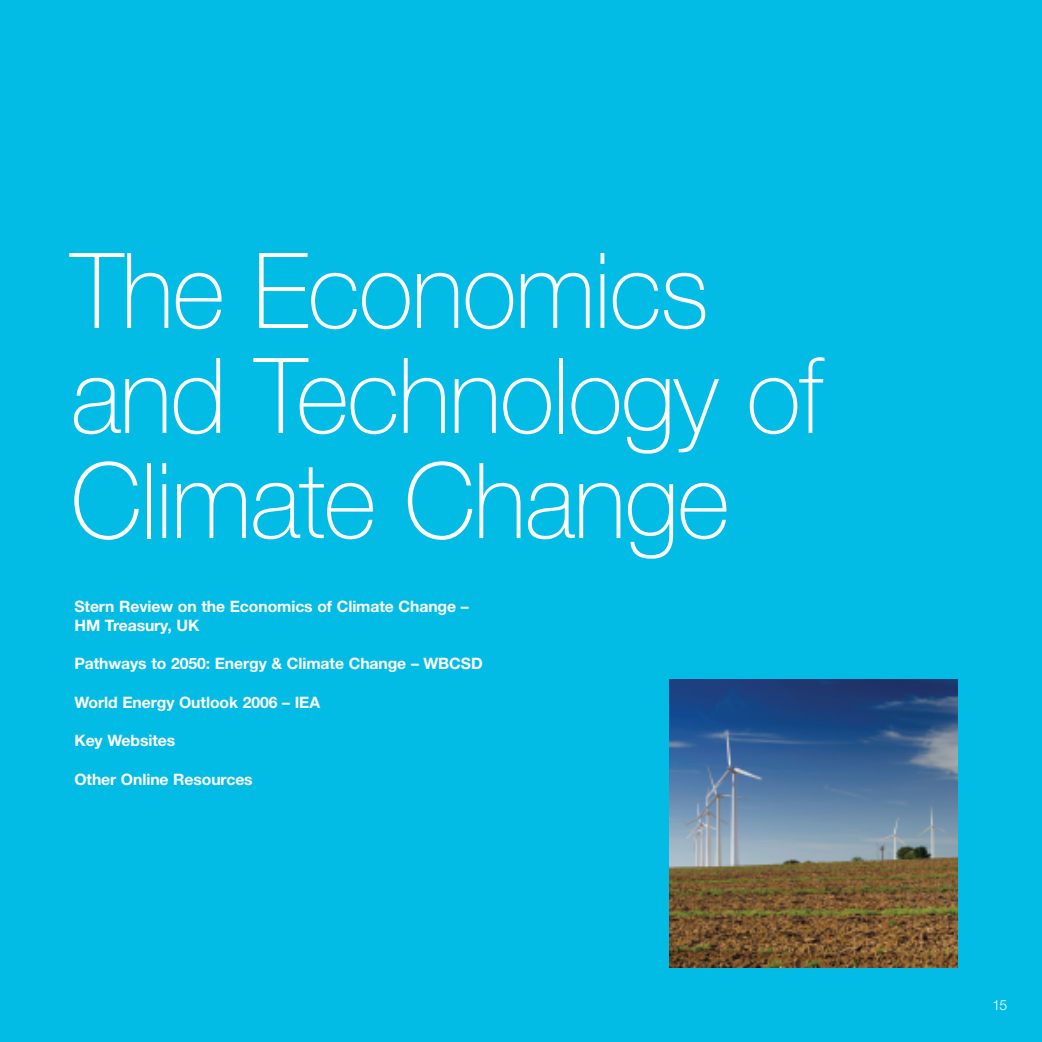
<style>
.page{position:relative;width:1042px;height:1042px;background:#02bce5}
.page>*{position:absolute;margin:0;border:0;box-sizing:border-box;transform-origin:0 0}
.t1{font:100 105px/105px "Helvetica Neue";letter-spacing:-.015em;color:#fff;scale:.96 1}
.t2{font:700 15.75px/19.2px "Helvetica Neue";letter-spacing:-.005em;color:#fff}
.t3{font:300 14px "Helvetica Neue";color:#fff}
</style>
<div class="page">
<hr style="left:0;top:0;width:1px;height:35px;background:#d20e46">
<img style="left:670px;top:680px;width:287px;height:287px">
<h1 class="t1" style="left:71px;top:248px;width:786px">The Economics and Technology of<br>Climate Change</h1>
<p class="t2" style="left:74px;top:598px;width:396px">Stern Review on the Economics of Climate Change –<br>HM Treasury, UK</p>
<p class="t2" style="left:74px;top:655px;width:410px">Pathways to 2050: Energy &amp; Climate Change – WBCSD</p>
<p class="t2" style="left:74px;top:694px;width:247px">World Energy Outlook 2006 – IEA</p>
<p class="t2" style="left:74px;top:732px;width:102px">Key Websites</p>
<p class="t2" style="left:74px;top:771px;width:180px">Other Online Resources</p>
<p class="t3" style="left:992px;top:1000px;width:16px">15</p>
</div>
